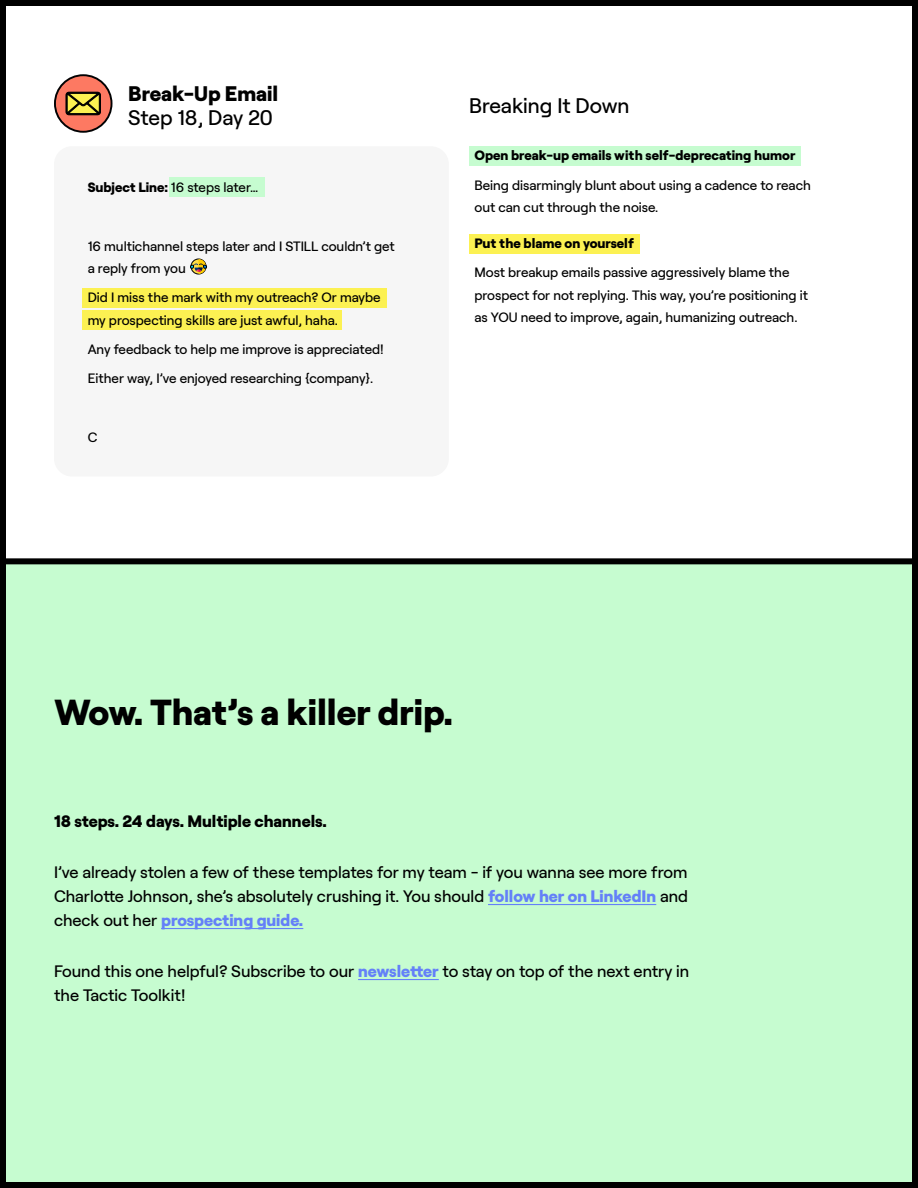
<style>
.page{position:relative;width:918px;height:1188px;background:#fff}
.page>*{position:absolute;margin:0;border:0;box-sizing:border-box;transform-origin:0 0}
.t1{font:800 36px "Roobert";color:#000}
.t2{font:500 21px "Roobert";color:#000}
.t3{font:800 21px "Roobert";color:#000}
.t4{font:500 16.5px/24px "Roobert";color:#000;text-align:justify}
.t5{font:800 16.5px "Roobert";color:#000}
.t6{font:500 13.5px/22.5px "Roobert";color:#000}
.t7{font:800 13.5px "Roobert";color:#000}
.s1{font-weight:800}
.s2{font-weight:800;color:#6480f8}
</style>
<div class="page">
<div style="left:3px;top:561px;width:912px;height:624px;background:#c6fcd0"></div>
<div style="left:0;top:558px;width:918px;height:630px;border:6px solid #000"></div>
<div style="left:54px;top:146px;width:395px;height:331px;background:#f6f6f6;border-radius:18px"></div>
<div style="left:469px;top:146px;width:331px;height:20px;background:#c6fcd0"></div>
<div style="left:469px;top:234px;width:171px;height:19px;background:#fcf152"></div>
<div style="left:169px;top:177px;width:95px;height:20px;background:#c6fcd0"></div>
<div style="left:82px;top:288px;width:305px;height:19px;background:#fcf152"></div>
<div style="left:82px;top:310px;width:260px;height:20px;background:#fcf152"></div>
<svg style="left:55px;top:75px;width:57px;height:57px;background:#e56d58"></svg>
<div style="left:54px;top:74px;width:58px;height:59px;border:2px solid #020203;border-radius:50%"></div>
<svg style="left:66px;top:92px;width:35px;height:23px"></svg>
<hr style="left:488px;top:904px;width:168px;height:1px;background:#6480f8">
<hr style="left:161px;top:928px;width:142px;height:1px;background:#6480f8">
<hr style="left:358px;top:979px;width:81px;height:1px;background:#6480f8">
<svg style="left:190px;top:259px;width:17px;height:15px"></svg>
<h2 class="t3" style="left:128px;top:77px;width:152px">Break-Up Email</h2>
<h2 class="t2" style="left:128px;top:102px;width:146px">Step 18, Day 20</h2>
<p class="t6" style="left:88px;top:175px;width:172px"><span class="s1">Subject Line:</span> 16 steps later…</p>
<p class="t6" style="left:88px;top:234px;width:308px">16 multichannel steps later and I STILL couldn’t get a reply from you</p>
<p class="t6" style="left:88px;top:285px;width:294px">Did I miss the mark with my outreach? Or maybe my prospecting skills are just awful, haha.</p>
<p class="t6" style="left:88px;top:334px;width:298px;line-height:29.2px">Any feedback to help me improve is appreciated!<br>Either way, I’ve enjoyed researching {company}.</p>
<p class="t6" style="left:88px;top:425px;width:11px">C</p>
<h2 class="t2" style="left:469px;top:90px;width:162px">Breaking It Down</h2>
<p class="t7" style="left:474px;top:145px;width:322px">Open break-up emails with self-deprecating humor</p>
<p class="t6" style="left:474px;top:173px;width:338px">Being disarmingly blunt about using a cadence to reach out can cut through the noise.</p>
<p class="t7" style="left:474px;top:233px;width:161px">Put the blame on yourself</p>
<p class="t6" style="left:474px;top:260px;width:335px">Most breakup emails passive aggressively blame the prospect for not replying. This way, you’re positioning it as YOU need to improve, again, humanizing outreach.</p>
<h1 class="t1" style="left:54px;top:683px;width:401px">Wow. That’s a killer drip.</h1>
<p class="t5" style="left:54px;top:808px;width:274px">18 steps. 24 days. Multiple channels.</p>
<p class="t4" style="left:54px;top:858px;width:636px">I’ve already stolen a few of these templates for my team - if you wanna see more from Charlotte Johnson, she’s absolutely crushing it. You should <span class="s2">follow her on LinkedIn</span> and check out her <span class="s2">prospecting guide.</span></p>
<p class="t4" style="left:54px;top:957px;width:637px">Found this one helpful? Subscribe to our <span class="s2">newsletter</span> to stay on top of the next entry in the Tactic Toolkit!</p>
</div>
